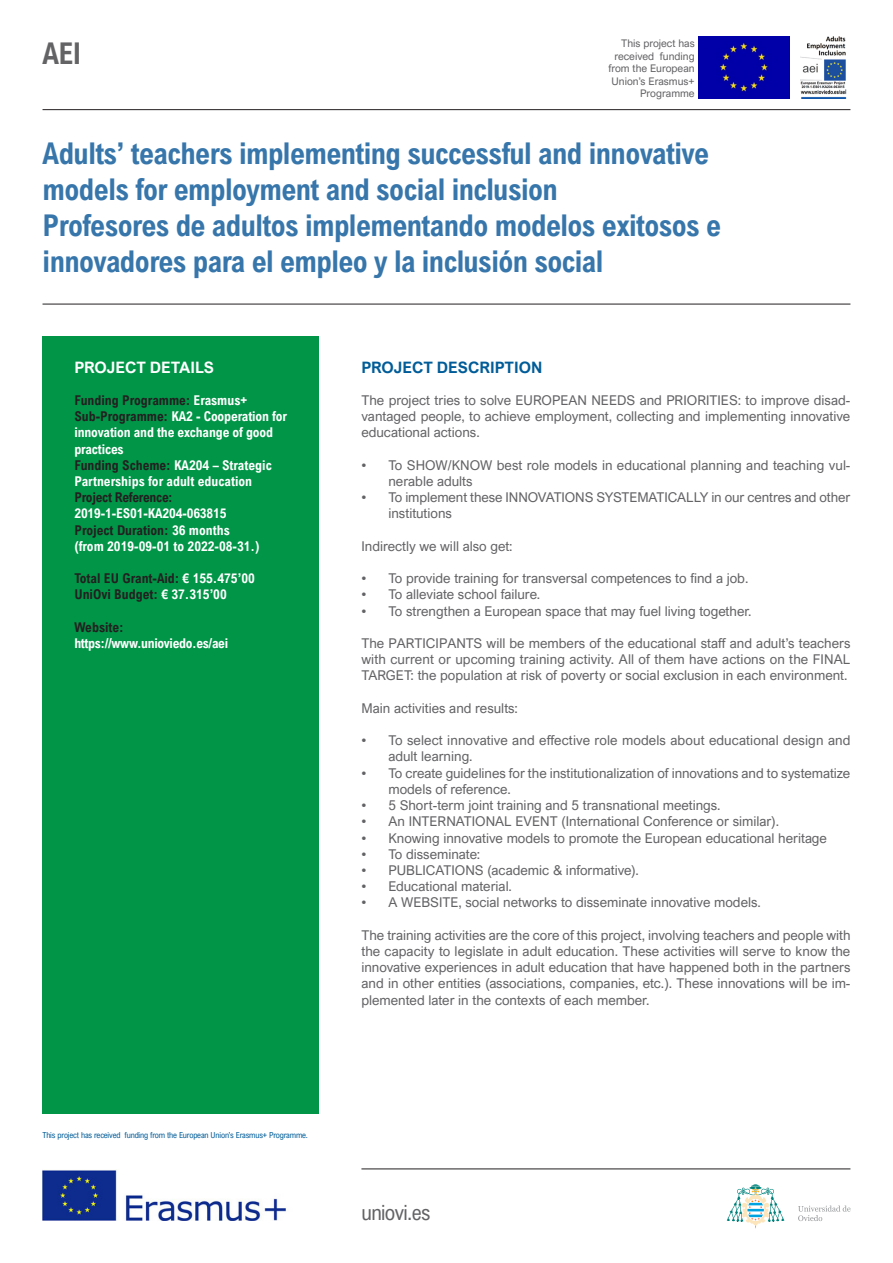
<style>
.page{position:relative;width:893px;height:1263px;background:#fff}
.page>*{position:absolute;margin:0;border:0;box-sizing:border-box;transform-origin:0 0}
.t1{font:700 30px/36px "Arial Nova Cond";letter-spacing:-.02em;color:#3776ab}
.t2{font:700 30px "Arial Nova Cond";color:#636366}
.t3{font:21px "Arial Nova Cond";letter-spacing:-.03em;color:#636366}
.t4{font:700 15.75px "Arial Nova";color:#005c98}
.t5{font:700 15.75px "Arial Nova";color:#fff}
.t6{font:13.5px/16.2px "Arial Nova";color:#636366}
.t7{font:700 13.5px/16.2px "Arial Nova Cond";letter-spacing:-.01em;color:#fff}
.t8{font:700 13.5px/16.2px "Arial Nova Cond";color:#231f20}
.t9{font:10.5px/12.6px "Arial Nova";color:#636366;text-align:right}
.t10{font:8.25px "Arial Nova Cond";letter-spacing:-.02em;color:#005c98}
.s1{color:#fff}
.s2{color:#231f20}
</style>
<div class="page">
<hr style="left:361px;top:1169px;width:489px;height:1px;background:#231f20">
<svg style="left:798px;top:1205px;width:52px;height:16px"></svg>
<svg style="left:727px;top:1184px;width:57px;height:45px"></svg>
<hr style="left:43px;top:109px;width:807px;height:1px;background:#231f20">
<div style="left:43px;top:336px;width:276px;height:778px;background:#009547"></div>
<hr style="left:43px;top:304px;width:807px;height:1px;background:#231f20">
<img style="left:43px;top:1169px;width:245px;height:51px">
<img style="left:801px;top:37px;width:45px;height:61px">
<img style="left:699px;top:37px;width:91px;height:61px">
<p class="t2" style="left:43px;top:35px;width:40px">AEI</p>
<p class="t9" style="left:608px;top:37px;width:88px">This project has received funding from the European<br>Union’s Erasmus+<br>Programme</p>
<p class="t1" style="left:43px;top:135px;width:680px">Adults’ teachers implementing successful and innovative models for employment and social inclusion<br>Profesores de adultos implementando modelos exitosos e innovadores para el empleo y la inclusión social</p>
<p class="t5" style="left:74px;top:358px;width:141px">PROJECT DETAILS</p>
<p class="t8" style="left:74px;top:392px;width:174px">Funding Programme: <span class="s1">Erasmus+</span></p>
<p class="t7" style="left:74px;top:408px;width:214px"><span class="s2">Sub-Programme:</span> KA2 - Cooperation for innovation and the exchange of good practices</p>
<p class="t7" style="left:74px;top:457px;width:199px"><span class="s2">Funding Scheme:</span> KA204 – Strategic<br>Partnerships for adult education</p>
<p class="t7" style="left:74px;top:489px;width:154px"><span class="s2">Project Reference:<br></span>2019-1-ES01-KA204-063815</p>
<p class="t7" style="left:74px;top:521px;width:187px"><span class="s2">Project Duration:</span> 36 months (from 2019-09-01 to 2022-08-31.)</p>
<p class="t8" style="left:74px;top:570px;width:182px">Total EU Grant-Aid: <span class="s1">€ 155.475’00<br></span>UniOvi Budget: <span class="s1">€ 37.315’00</span></p>
<p class="t7" style="left:74px;top:619px;width:155px"><span class="s2">Website: </span>https://www.unioviedo.es/aei</p>
<p class="t10" style="left:43px;top:1130px;width:267px">This project has received funding from the European Union’s Erasmus+ Programme.</p>
<p class="t4" style="left:361px;top:358px;width:183px">PROJECT DESCRIPTION</p>
<p class="t6" style="left:361px;top:392px;width:490px;text-align:justify">The project tries to solve EUROPEAN NEEDS and PRIORITIES: to improve disad&shy;vantaged people, to achieve employment, collecting and implementing innovative educational actions.</p>
<p class="t6" style="left:388px;top:457px;width:463px;text-indent:-27px">• To SHOW/KNOW best role models in educational planning and teaching vul&shy;nerable adults</p>
<p class="t6" style="left:388px;top:489px;width:463px;text-indent:-27px">• To implement these INNOVATIONS SYSTEMATICALLY in our centres and other institutions</p>
<p class="t6" style="left:361px;top:538px;width:153px">Indirectly we will also get:</p>
<p class="t6" style="left:361px;top:570px;width:388px">• To provide training for transversal competences to find a job.</p>
<p class="t6" style="left:361px;top:587px;width:180px">• To alleviate school failure.</p>
<p class="t6" style="left:361px;top:603px;width:392px">• To strengthen a European space that may fuel living together.</p>
<p class="t6" style="left:361px;top:635px;width:490px;text-align:justify">The PARTICIPANTS will be members of the educational staff and adult’s teachers with current or upcoming training activity. All of them have actions on the FINAL TARGET: the population at risk of poverty or social exclusion in each environment.</p>
<p class="t6" style="left:361px;top:700px;width:158px">Main activities and results:</p>
<p class="t6" style="left:388px;top:732px;width:464px;text-indent:-27px">• To select innovative and effective role models about educational design and adult learning.</p>
<p class="t6" style="left:388px;top:765px;width:463px;text-indent:-27px">• To create guidelines for the institutionalization of innovations and to systematize models of reference.</p>
<p class="t6" style="left:361px;top:797px;width:361px">• 5 Short-term joint training and 5 transnational meetings.</p>
<p class="t6" style="left:361px;top:813px;width:419px">• An INTERNATIONAL EVENT (International Conference or similar).</p>
<p class="t6" style="left:361px;top:830px;width:467px">• Knowing innovative models to promote the European educational heritage</p>
<p class="t6" style="left:361px;top:846px;width:120px">• To disseminate:</p>
<p class="t6" style="left:361px;top:862px;width:279px">• PUBLICATIONS (academic &amp; informative).</p>
<p class="t6" style="left:361px;top:878px;width:152px">• Educational material.</p>
<p class="t6" style="left:361px;top:894px;width:401px">• A WEBSITE, social networks to disseminate innovative models.</p>
<p class="t6" style="left:361px;top:927px;width:491px;text-align:justify">The training activities are the core of this project, involving teachers and people with the capacity to legislate in adult education. These activities will serve to know the innovative experiences in adult education that have happened both in the partners and in other entities (associations, companies, etc.). These innovations will be im&shy;plemented later in the contexts of each member.</p>
<h2 class="t3" style="left:361px;top:1200px;width:71px">uniovi.es</h2>
</div>
